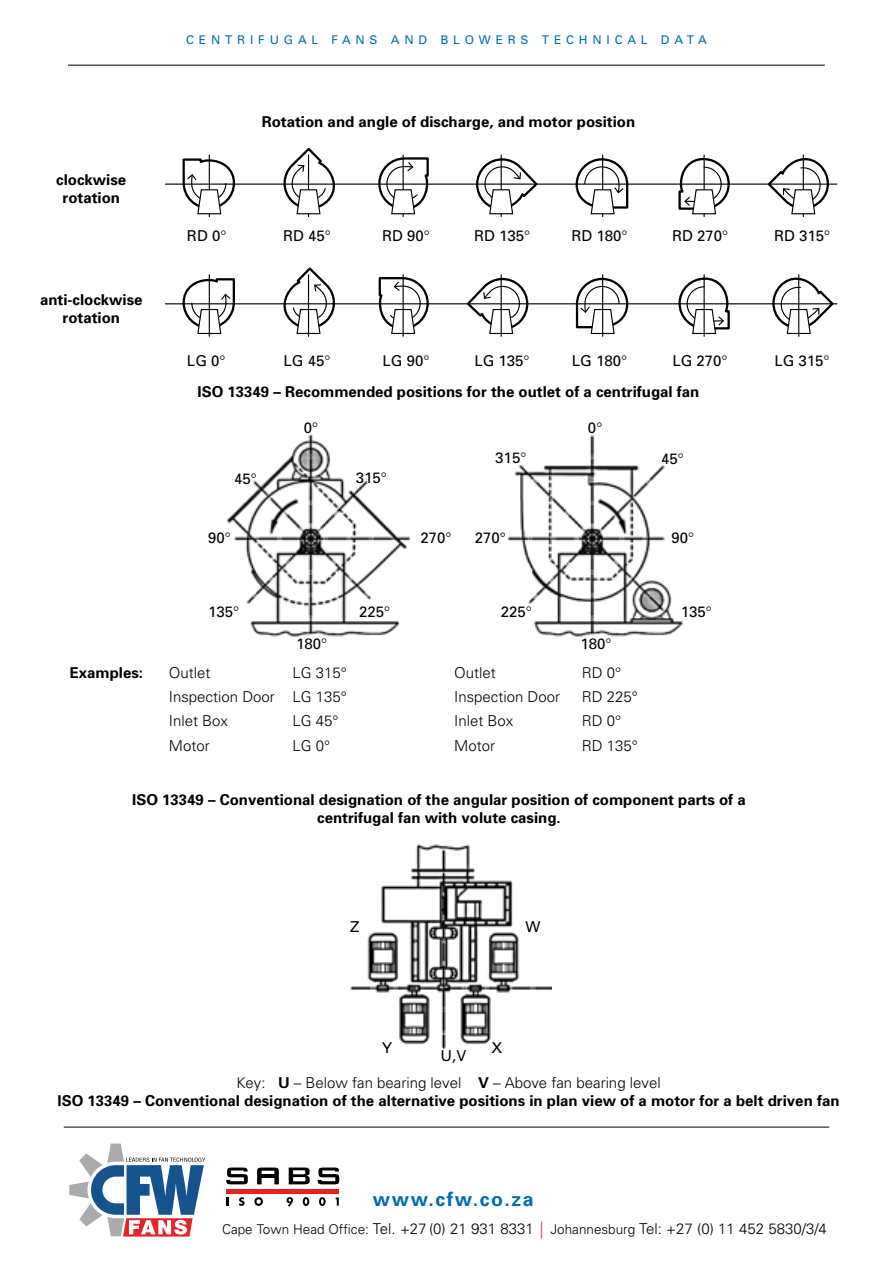
<style>
.page{position:relative;width:893px;height:1263px;background:#fff}
.page>*{position:absolute;margin:0;border:0;box-sizing:border-box;transform-origin:0 0}
.t1{font:700 19.5px "Univers";letter-spacing:.08em;color:#006caa}
.t2{font:700 15px/18px "Univers";color:#000;text-align:center}
.t3{font:300 15px "Univers";color:#000}
.t4{font:15px "Univers";color:#000}
.t5{font:12px "Univers";letter-spacing:.4em;color:#006caa}
.s1{font-weight:300}
.s2{font-size:13.5px}
.s3{color:#ed1d24}
</style>
<div class="page">
<svg style="left:69px;top:1143px;width:136px;height:93px"></svg>
<svg style="left:226px;top:1167px;width:22px;height:17px"></svg>
<svg style="left:257px;top:1167px;width:22px;height:17px"></svg>
<svg style="left:289px;top:1167px;width:21px;height:17px"></svg>
<svg style="left:318px;top:1167px;width:21px;height:17px"></svg>
<hr style="left:259px;top:1174px;width:19px;height:3px;background:#000">
<svg style="left:227px;top:1197px;width:2px;height:8px"></svg>
<svg style="left:239px;top:1197px;width:6px;height:9px"></svg>
<svg style="left:254px;top:1197px;width:9px;height:9px"></svg>
<svg style="left:286px;top:1197px;width:7px;height:10px"></svg>
<svg style="left:303px;top:1197px;width:6px;height:9px"></svg>
<svg style="left:319px;top:1197px;width:7px;height:9px"></svg>
<svg style="left:336px;top:1197px;width:3px;height:8px"></svg>
<div style="left:227px;top:1189px;width:112px;height:5px;background:#ed1d24"></div>
<hr style="left:64px;top:1127px;width:765px;height:1px;background:#000">
<hr style="left:68px;top:65px;width:757px;height:1px;background:#000">
<hr style="left:165px;top:184px;width:672px;height:1px;background:#000">
<hr style="left:308px;top:155px;width:1px;height:62px;background:#000">
<hr style="left:403px;top:155px;width:1px;height:62px;background:#000">
<hr style="left:501px;top:155px;width:1px;height:62px;background:#000">
<hr style="left:602px;top:155px;width:1px;height:62px;background:#000">
<hr style="left:704px;top:155px;width:1px;height:62px;background:#000">
<hr style="left:803px;top:155px;width:1px;height:62px;background:#000">
<hr style="left:165px;top:303px;width:672px;height:1px;background:#000">
<svg style="left:281px;top:269px;width:58px;height:66px"></svg>
<hr style="left:308px;top:275px;width:1px;height:61px;background:#000">
<hr style="left:209px;top:155px;width:1px;height:62px;background:#000">
<svg style="left:181px;top:277px;width:55px;height:58px"></svg>
<hr style="left:209px;top:275px;width:1px;height:61px;background:#000">
<svg style="left:377px;top:276px;width:53px;height:59px"></svg>
<hr style="left:403px;top:275px;width:1px;height:61px;background:#000">
<svg style="left:466px;top:274px;width:67px;height:61px"></svg>
<hr style="left:501px;top:275px;width:1px;height:61px;background:#000">
<svg style="left:575px;top:277px;width:54px;height:58px"></svg>
<hr style="left:602px;top:275px;width:1px;height:61px;background:#000">
<svg style="left:677px;top:276px;width:54px;height:59px"></svg>
<hr style="left:704px;top:275px;width:1px;height:61px;background:#000">
<svg style="left:768px;top:275px;width:67px;height:60px"></svg>
<hr style="left:798px;top:275px;width:1px;height:61px;background:#000">
<svg style="left:279px;top:149px;width:58px;height:66px"></svg>
<svg style="left:377px;top:156px;width:53px;height:59px"></svg>
<svg style="left:472px;top:154px;width:67px;height:61px"></svg>
<svg style="left:574px;top:157px;width:55px;height:58px"></svg>
<svg style="left:677px;top:157px;width:54px;height:58px"></svg>
<svg style="left:767px;top:156px;width:67px;height:59px"></svg>
<svg style="left:181px;top:157px;width:55px;height:58px"></svg>
<img style="left:227px;top:434px;width:456px;height:203px">
<img style="left:350px;top:844px;width:201px;height:205px">
<p class="t5" style="left:186px;top:32px;width:366px">CENTRIFUGAL FANS AND BLOWERS TE</p>
<p class="t5" style="left:566px;top:32px;width:73px">CHNI CAL</p>
<p class="t5" style="left:661px;top:32px;width:13px">DATA</p>
<p class="t2" style="left:56px;top:170px;width:72px">clockwise rotation</p>
<p class="t2" style="left:40px;top:290px;width:104px">anti-clockwise rotation</p>
<p class="t2" style="left:262px;top:112px;width:375px">Rotation and angle of discharge, and motor position</p>
<p class="t4" style="left:187px;top:226px;width:41px">RD 0<span class="s1">°</span></p>
<p class="t4" style="left:283px;top:226px;width:49px">RD 45<span class="s1">°</span></p>
<p class="t4" style="left:382px;top:226px;width:49px">RD 90<span class="s1">°</span></p>
<p class="t4" style="left:474px;top:226px;width:58px">RD 135<span class="s1">°</span></p>
<p class="t4" style="left:571px;top:226px;width:58px">RD 180<span class="s1">°</span></p>
<p class="t4" style="left:672px;top:226px;width:58px">RD 270<span class="s1">°</span></p>
<p class="t4" style="left:774px;top:226px;width:58px">RD 315<span class="s1">°</span></p>
<p class="t4" style="left:187px;top:351px;width:40px">LG 0<span class="s1">°</span></p>
<p class="t4" style="left:284px;top:351px;width:48px">LG 45<span class="s1">°</span></p>
<p class="t4" style="left:383px;top:351px;width:48px">LG 90<span class="s1">°</span></p>
<p class="t4" style="left:474px;top:351px;width:57px">LG 135<span class="s1">°</span></p>
<p class="t4" style="left:572px;top:351px;width:57px">LG 180<span class="s1">°</span></p>
<p class="t4" style="left:672px;top:351px;width:57px">LG 270<span class="s1">°</span></p>
<p class="t4" style="left:774px;top:351px;width:57px">LG 315<span class="s1">°</span></p>
<p class="t2" style="left:198px;top:382px;width:503px">ISO 13349 – Recommended positions for the outlet of a centrifugal fan</p>
<p class="t4" style="left:234px;top:469px;width:24px">45<span class="s1">°</span></p>
<p class="t4" style="left:304px;top:418px;width:16px">0<span class="s1">°</span></p>
<p class="t4" style="left:588px;top:418px;width:16px">0<span class="s1">°</span></p>
<p class="t4" style="left:356px;top:468px;width:33px">315<span class="s1">°</span></p>
<p class="t4" style="left:495px;top:448px;width:33px">315<span class="s1">°</span></p>
<p class="t4" style="left:661px;top:449px;width:24px">45<span class="s1">°</span></p>
<p class="t4" style="left:208px;top:529px;width:24px">90<span class="s1">°</span></p>
<p class="t4" style="left:671px;top:529px;width:24px">90<span class="s1">°</span></p>
<p class="t4" style="left:420px;top:529px;width:33px">270<span class="s1">°</span></p>
<p class="t4" style="left:475px;top:529px;width:33px">270<span class="s1">°</span></p>
<p class="t4" style="left:208px;top:602px;width:33px">135<span class="s1">°</span></p>
<p class="t4" style="left:359px;top:602px;width:33px">225<span class="s1">°</span></p>
<p class="t4" style="left:501px;top:602px;width:33px">225<span class="s1">°</span></p>
<p class="t4" style="left:681px;top:602px;width:33px">135<span class="s1">°</span></p>
<p class="t4" style="left:296px;top:634px;width:33px">180<span class="s1">°</span></p>
<p class="t4" style="left:580px;top:634px;width:33px">180<span class="s1">°</span></p>
<p class="t2" style="left:70px;top:663px;width:75px">Examples:</p>
<p class="t3" style="left:169px;top:664px;width:43px">Outlet</p>
<p class="t3" style="left:293px;top:664px;width:56px">LG 315°</p>
<p class="t3" style="left:454px;top:664px;width:43px">Outlet</p>
<p class="t3" style="left:582px;top:664px;width:41px">RD 0°</p>
<p class="t3" style="left:169px;top:688px;width:179px">Inspection Door LG 135°</p>
<p class="t3" style="left:454px;top:688px;width:107px">Inspection Door</p>
<p class="t3" style="left:582px;top:688px;width:58px">RD 225°</p>
<p class="t3" style="left:169px;top:712px;width:61px">Inlet Box</p>
<p class="t3" style="left:293px;top:712px;width:48px">LG 45°</p>
<p class="t3" style="left:454px;top:712px;width:61px">Inlet Box</p>
<p class="t3" style="left:582px;top:712px;width:41px">RD 0°</p>
<p class="t3" style="left:169px;top:736px;width:42px">Motor</p>
<p class="t3" style="left:293px;top:736px;width:39px">LG 0°</p>
<p class="t3" style="left:454px;top:736px;width:42px">Motor</p>
<p class="t3" style="left:582px;top:736px;width:58px">RD 135°</p>
<p class="t2" style="left:132px;top:790px;width:615px">ISO 13349 – Conventional designation of the angular position of component parts of a centrifugal fan with volute casing.</p>
<p class="t4" style="left:350px;top:918px;width:11px">Z</p>
<p class="t4" style="left:525px;top:918px;width:16px">W</p>
<p class="t4" style="left:382px;top:1038px;width:12px">Y</p>
<p class="t4" style="left:491px;top:1038px;width:12px">X</p>
<p class="t4" style="left:441px;top:1046px;width:27px">U,V</p>
<p class="t2" style="left:58px;top:1073px;width:783px"><span class="s1">Key:</span> U <span class="s1">– Below fan bearing level</span> V <span class="s1">– Above fan bearing level<br></span>ISO 13349 – Conventional designation of the alternative positions in plan view of a motor for a belt driven fan</p>
<h1 class="t1" style="left:373px;top:1187px;width:162px">www.cfw.co.za</h1>
<p class="t3" style="left:222px;top:1219px;width:606px"><span class="s2">Cape Town Head Office:</span> Tel. +27 (0) 21 931 8331 <span class="s3">⏐</span> <span class="s2">Johannesburg</span> Tel: +27 (0) 11 452 5830/3/4</p>
</div>
